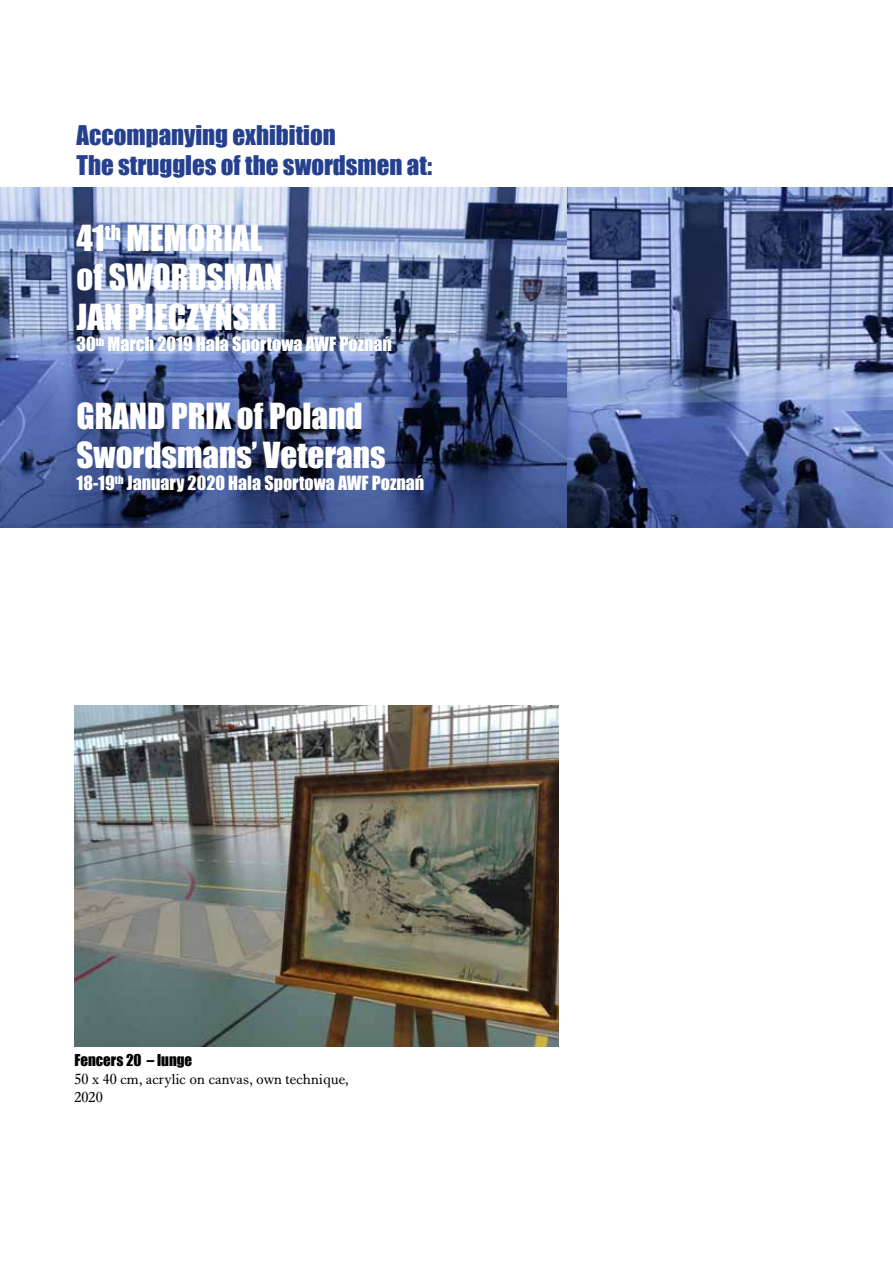
<style>
.page{position:relative;width:893px;height:1263px;background:#fff}
.page>*{position:absolute;margin:0;border:0;box-sizing:border-box;transform-origin:0 0}
.t1{font:33px/39.6px "Impact";color:#fff}
.t2{font:24.9px/29.8px "Impact";color:#25408f}
.t3{font:18px "Impact";color:#fff}
.t4{font:15px/18px "Imprint URWTCE Rom";color:#000}
.t5{font:15px "Impact";color:#000}
.s1{color:#25408f}
</style>
<div class="page">
<img style="left:0;top:187px;width:893px;height:340px">
<img style="left:74px;top:706px;width:485px;height:341px">
<h2 class="t2" style="left:77px;top:120px;width:357px">Accompanying exhibition<br>The struggles of the swordsmen at:</h2>
<h1 class="t1" style="left:77px;top:217px;width:207px">41<sup>th</sup> MEMORIAL of SWORDSMAN<br>JAN PIECZYŃSKI</h1>
<p class="t3" style="left:77px;top:330px;width:317px">30<sup>th</sup> March 2019 Hala Sportowa AWF Poznań</p>
<h1 class="t1" style="left:77px;top:395px;width:311px">GRAND PRIX of Poland<br>Swordsmans’ Veterans</h1>
<p class="t3" style="left:77px;top:469px;width:359px">18-19<sup>th</sup> January 2020 Hala Sportowa AWF Poznań<span class="s1">ń</span></p>
<p class="t5" style="left:74px;top:1049px;width:119px">Fencers 20 – lunge</p>
<p class="t4" style="left:74px;top:1071px;width:276px">50 x 40 cm, acrylic on canvas, own technique,<br>2020</p>
</div>
